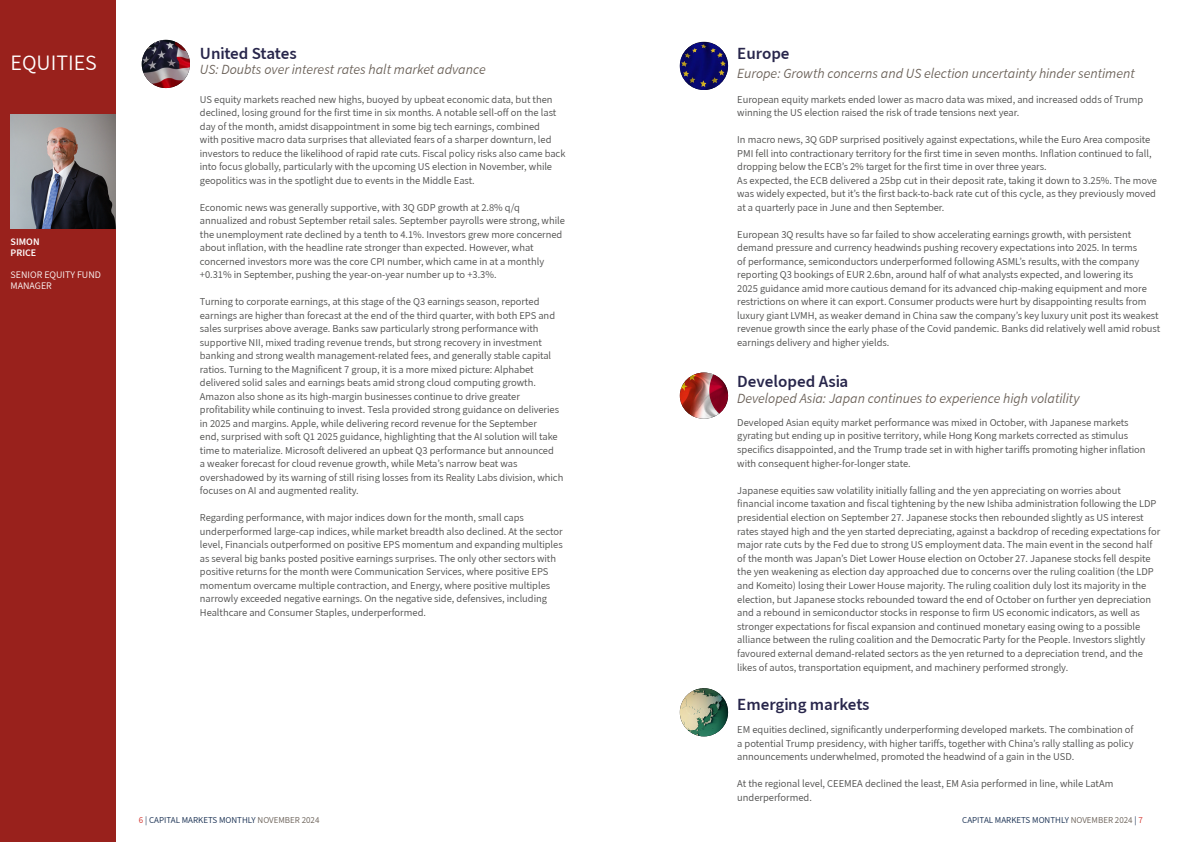
<style>
.page{position:relative;width:1191px;height:842px;background:#fff}
.page>*{position:absolute;margin:0;border:0;box-sizing:border-box;transform-origin:0 0}
.t1{font:22px "Source Sans CAIM";color:#fff}
.t2{font:600 17px "Source Sans CAIM";color:#28264b}
.t3{font:italic 14px "Source Sans CAIM";color:#675d54}
.t4{font:10.5px/13.5px "Source Sans CAIM";color:#4a4a49}
.t5{font:10px/11px "Source Sans CAIM";color:#fff}
.t6{font:600 10px/11px "Source Sans CAIM";color:#fff}
.t7{font:9px "Source Sans CAIM";color:#10284c}
.s1{color:#d12e28}
.s2{color:#675d54}
</style>
<div class="page">
<div style="left:0;top:0;width:116px;height:842px;background:#99211c"></div>
<img style="left:142px;top:40px;width:48px;height:48px;border-radius:24px">
<img style="left:680px;top:42px;width:48px;height:48px;border-radius:24px">
<img style="left:680px;top:373px;width:48px;height:46px">
<img style="left:680px;top:688px;width:48px;height:48px;border-radius:24px">
<img style="left:11px;top:115px;width:105px;height:113px">
<h1 class="t1" style="left:11px;top:48px;width:88px">EQUITIES</h1>
<p class="t6" style="left:11px;top:236px;width:31px">SIMON<br>PRICE</p>
<p class="t5" style="left:11px;top:269px;width:92px">SENIOR EQUITY FUND<br>MANAGER</p>
<h2 class="t2" style="left:200px;top:42px;width:98px">United States</h2>
<h2 class="t2" style="left:737px;top:42px;width:54px">Europe</h2>
<h3 class="t3" style="left:200px;top:60px;width:287px">US: Doubts over interest rates halt market advance</h3>
<h3 class="t3" style="left:737px;top:64px;width:399px">Europe: Growth concerns and US election uncertainty hinder sentiment</h3>
<p class="t4" style="left:200px;top:93px;width:367px">US equity markets reached new highs, buoyed by upbeat economic data, but then declined, losing ground for the first time in six months. A notable sell-off on the last day of the month, amidst disappointment in some big tech earnings, combined<br>with positive macro data surprises that alleviated fears of a sharper downturn, led investors to reduce the likelihood of rapid rate cuts. Fiscal policy risks also came back into focus globally, particularly with the upcoming US election in November, while geopolitics was in the spotlight due to events in the Middle East.</p>
<p class="t4" style="left:200px;top:201px;width:366px">Economic news was generally supportive, with 3Q GDP growth at 2.8% q/q annualized and robust September retail sales. September payrolls were strong, while the unemployment rate declined by a tenth to 4.1%. Investors grew more concerned about inflation, with the headline rate stronger than expected. However, what concerned investors more was the core CPI number, which came in at a monthly +0.31% in September, pushing the year-on-year number up to +3.3%.</p>
<p class="t4" style="left:200px;top:295px;width:365px">Turning to corporate earnings, at this stage of the Q3 earnings season, reported earnings are higher than forecast at the end of the third quarter, with both EPS and sales surprises above average. Banks saw particularly strong performance with supportive NII, mixed trading revenue trends, but strong recovery in investment banking and strong wealth management-related fees, and generally stable capital ratios. Turning to the Magnificent 7 group, it is a more mixed picture: Alphabet delivered solid sales and earnings beats amid strong cloud computing growth.<br>Amazon also shone as its high-margin businesses continue to drive greater profitability while continuing to invest. Tesla provided strong guidance on deliveries in 2025 and margins. Apple, while delivering record revenue for the September<br>end, surprised with soft Q1 2025 guidance, highlighting that the AI solution will take time to materialize. Microsoft delivered an upbeat Q3 performance but announced<br>a weaker forecast for cloud revenue growth, while Meta’s narrow beat was overshadowed by its warning of still rising losses from its Reality Labs division, which focuses on AI and augmented reality.</p>
<p class="t4" style="left:200px;top:511px;width:364px">Regarding performance, with major indices down for the month, small caps underperformed large-cap indices, while market breadth also declined. At the sector level, Financials outperformed on positive EPS momentum and expanding multiples as several big banks posted positive earnings surprises. The only other sectors with positive returns for the month were Communication Services, where positive EPS momentum overcame multiple contraction, and Energy, where positive multiples narrowly exceeded negative earnings. On the negative side, defensives, including Healthcare and Consumer Staples, underperformed.</p>
<p class="t4" style="left:737px;top:93px;width:407px">European equity markets ended lower as macro data was mixed, and increased odds of Trump winning the US election raised the risk of trade tensions next year.</p>
<p class="t4" style="left:737px;top:133px;width:421px">In macro news, 3Q GDP surprised positively against expectations, while the Euro Area composite PMI fell into contractionary territory for the first time in seven months. Inflation continued to fall, dropping below the ECB’s 2% target for the first time in over three years.<br>As expected, the ECB delivered a 25bp cut in their deposit rate, taking it down to 3.25%. The move was widely expected, but it’s the first back-to-back rate cut of this cycle, as they previously moved at a quarterly pace in June and then September.</p>
<p class="t4" style="left:737px;top:228px;width:424px">European 3Q results have so far failed to show accelerating earnings growth, with persistent demand pressure and currency headwinds pushing recovery expectations into 2025. In terms<br>of performance, semiconductors underperformed following ASML’s results, with the company reporting Q3 bookings of EUR 2.6bn, around half of what analysts expected, and lowering its<br>2025 guidance amid more cautious demand for its advanced chip-making equipment and more restrictions on where it can export. Consumer products were hurt by disappointing results from luxury giant LVMH, as weaker demand in China saw the company’s key luxury unit post its weakest revenue growth since the early phase of the Covid pandemic. Banks did relatively well amid robust earnings delivery and higher yields.</p>
<h2 class="t2" style="left:737px;top:370px;width:113px">Developed Asia</h2>
<h3 class="t3" style="left:737px;top:389px;width:344px">Developed Asia: Japan continues to experience high volatility</h3>
<p class="t4" style="left:737px;top:416px;width:410px">Developed Asian equity market performance was mixed in October, with Japanese markets gyrating but ending up in positive territory, while Hong Kong markets corrected as stimulus specifics disappointed, and the Trump trade set in with higher tariffs promoting higher inflation with consequent higher-for-longer state.</p>
<p class="t4" style="left:737px;top:484px;width:424px">Japanese equities saw volatility initially falling and the yen appreciating on worries about financial income taxation and fiscal tightening by the new Ishiba administration following the LDP presidential election on September 27. Japanese stocks then rebounded slightly as US interest rates stayed high and the yen started depreciating, against a backdrop of receding expectations for major rate cuts by the Fed due to strong US employment data. The main event in the second half of the month was Japan’s Diet Lower House election on October 27. Japanese stocks fell despite the yen weakening as election day approached due to concerns over the ruling coalition (the LDP and Komeito) losing their Lower House majority. The ruling coalition duly lost its majority in the election, but Japanese stocks rebounded toward the end of October on further yen depreciation and a rebound in semiconductor stocks in response to firm US economic indicators, as well as stronger expectations for fiscal expansion and continued monetary easing owing to a possible alliance between the ruling coalition and the Democratic Party for the People. Investors slightly favoured external demand-related sectors as the yen returned to a depreciation trend, and the likes of autos, transportation equipment, and machinery performed strongly.</p>
<h2 class="t2" style="left:737px;top:693px;width:134px">Emerging markets</h2>
<p class="t4" style="left:737px;top:723px;width:398px;text-align:justify">EM equities declined, significantly underperforming developed markets. The combination of a potential Trump presidency, with higher tariffs, together with China’s rally stalling as policy announcements underwhelmed, promoted the headwind of a gain in the USD.</p>
<p class="t4" style="left:737px;top:777px;width:377px">At the regional level, CEEMEA declined the least, EM Asia performed in line, while LatAm underperformed.</p>
<p class="t7" style="left:139px;top:814px;width:182px"><span class="s1">6</span> | CAPITAL MARKETS MONTHLY <span class="s2">NOVEMBER 2024</span></p>
<p class="t7" style="left:962px;top:814px;width:182px">CAPITAL MARKETS MONTHLY <span class="s2">NOVEMBER 2024</span> | <span class="s1">7</span></p>
</div>
